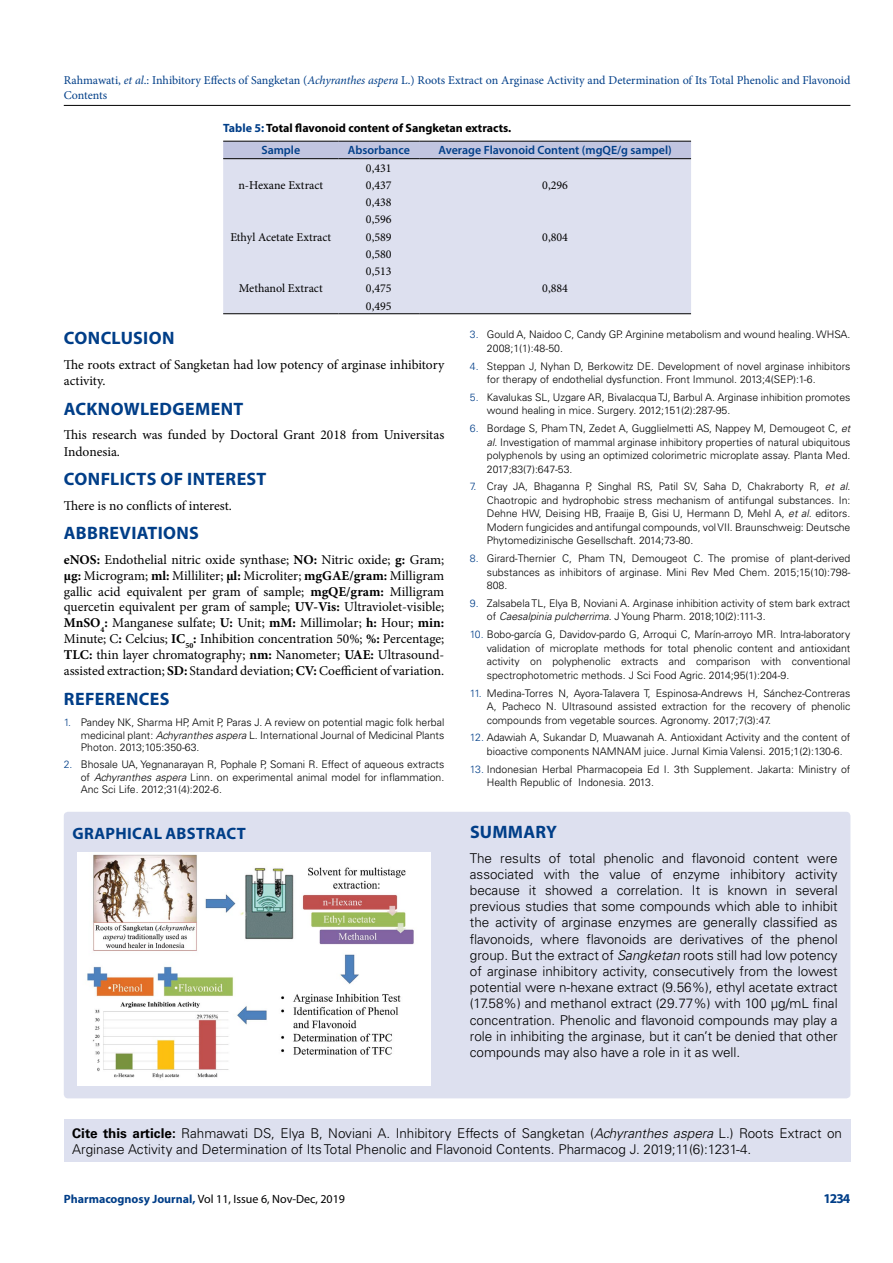
<style>
.page{position:relative;width:893px;height:1263px;background:#fff}
.page>*{position:absolute;margin:0;border:0;box-sizing:border-box;transform-origin:0 0}
.t1{font:700 18px "Myriad Pro";letter-spacing:.02em;color:#003e88}
.t2{font:700 16.5px "Myriad Pro";letter-spacing:.02em;color:#003e88}
.t3{font:300 13.5px/16.2px "Univers LT Std";color:#000;text-align:justify}
.t4{font:13.5px/15.9px "Minion Pro";color:#000}
.t5{font:700 13.5px "Myriad Pro";color:#003e88}
.t6{font:12px/14.4px "Minion Pro";color:#003e88}
.t7{font:12px/17.2px "Minion Pro";color:#000}
.t8{font:600 12px "Myriad Pro";color:#003e88}
.t9{font:700 12px "Myriad Pro";color:#000}
.t10{font:12px "Myriad Pro";color:#000}
.t11{font:300 10.5px/13.5px "Univers LT Std";color:#000;text-align:justify}
.s1{font-style:italic}
.s2{color:#003e88}
.s3{font-weight:700}
.s4{font-weight:700;color:#003e88}
</style>
<div class="page">
<hr style="left:64px;top:105px;width:786px;height:1px;background:#000">
<div style="left:223px;top:142px;width:468px;height:16px;background:#c1c5e0"></div>
<div style="left:223px;top:159px;width:468px;height:154px;background:#dde0ef"></div>
<hr style="left:223px;top:141px;width:115px;height:1px;background:#000">
<hr style="left:338px;top:141px;width:81px;height:1px;background:#000">
<hr style="left:419px;top:141px;width:272px;height:1px;background:#000">
<hr style="left:223px;top:158px;width:115px;height:1px;background:#000">
<hr style="left:338px;top:158px;width:81px;height:1px;background:#000">
<hr style="left:419px;top:158px;width:272px;height:1px;background:#000">
<hr style="left:223px;top:313px;width:115px;height:1px;background:#000">
<hr style="left:419px;top:313px;width:272px;height:1px;background:#000">
<hr style="left:338px;top:313px;width:81px;height:1px;background:#000">
<div style="left:64px;top:812px;width:786px;height:286px;background:#dde0ef;border-radius:4px"></div>
<img style="left:77px;top:852px;width:354px;height:233px">
<div style="left:64px;top:1119px;width:786px;height:43px;background:#dde0ef"></div>
<p class="t6" style="left:64px;top:73px;width:788px">Rahmawati, <span class="s1">et al</span>.: Inhibitory Effects of Sangketan (<span class="s1">Achyranthes aspera</span> L.) Roots Extract on Arginase Activity and Determination of Its Total Phenolic and Flavonoid<br>Contents</p>
<p class="t9" style="left:223px;top:120px;width:290px"><span class="s2">Table 5:</span> Total flavonoid content of Sangketan extracts.</p>
<p class="t8" style="left:261px;top:143px;width:40px">Sample</p>
<p class="t8" style="left:348px;top:143px;width:64px">Absorbance</p>
<p class="t8" style="left:438px;top:143px;width:235px">Average Flavonoid Content (mgQE/g sampel)</p>
<p class="t7" style="left:238px;top:176px;width:86px">n-Hexane Extract</p>
<p class="t7" style="left:366px;top:159px;width:27px">0,431<br>0,437</p>
<p class="t7" style="left:542px;top:176px;width:27px">0,296</p>
<p class="t7" style="left:230px;top:228px;width:102px">Ethyl Acetate Extract</p>
<p class="t7" style="left:239px;top:280px;width:85px">Methanol Extract</p>
<p class="t7" style="left:366px;top:194px;width:27px">0,438</p>
<p class="t7" style="left:366px;top:211px;width:27px">0,596<br>0,589</p>
<p class="t7" style="left:366px;top:245px;width:27px">0,580</p>
<p class="t7" style="left:366px;top:263px;width:27px">0,513<br>0,475</p>
<p class="t7" style="left:366px;top:297px;width:27px">0,495</p>
<h1 class="t1" style="left:64px;top:326px;width:112px">CONCLUSION</h1>
<p class="t4" style="left:64px;top:357px;width:382px">The roots extract of Sangketan had low potency of arginase inhibitory activity.</p>
<h1 class="t1" style="left:64px;top:397px;width:181px">ACKNOWLEDGEMENT</h1>
<p class="t4" style="left:64px;top:427px;width:382px">This research was funded by Doctoral Grant 2018 from Universitas<br>Indonesia.</p>
<h1 class="t1" style="left:64px;top:467px;width:204px">CONFLICTS OF INTEREST</h1>
<p class="t4" style="left:64px;top:498px;width:170px">There is no conflicts of interest.</p>
<h1 class="t1" style="left:64px;top:521px;width:137px">ABBREVIATIONS</h1>
<p class="t4" style="left:64px;top:551px;width:382px;text-align:justify"><span class="s3">eNOS:</span> Endothelial nitric oxide synthase; <span class="s3">NO:</span> Nitric oxide; <span class="s3">g:</span> Gram; <span class="s3">µg:</span> Microgram; <span class="s3">ml:</span> Milliliter; <span class="s3">µl:</span> Microliter; <span class="s3">mgGAE/gram:</span> Milligram gallic acid equivalent per gram of sample; <span class="s3">mgQE/gram:</span> Milligram quercetin equivalent per gram of sample; <span class="s3">UV-Vis:</span> Ultraviolet-visible; <span class="s3">MnSO</span><sub>4</sub><span class="s3">:</span> Manganese sulfate; <span class="s3">U:</span> Unit; <span class="s3">mM:</span> Millimolar; <span class="s3">h:</span> Hour; <span class="s3">min:<br></span>Minute; C<span class="s3">:</span> Celcius; <span class="s3">IC</span><sub>50</sub><span class="s3">:</span> Inhibition concentration 50%; <span class="s3">%:</span> Percentage; <span class="s3">TLC:</span> thin layer chromatography; <span class="s3">nm:</span> Nanometer; <span class="s3">UAE:</span> Ultrasound&shy;assisted extraction; <span class="s3">SD:</span> Standard deviation; <span class="s3">CV:</span> Coefficient of variation.</p>
<h1 class="t1" style="left:64px;top:687px;width:107px">REFERENCES</h1>
<p class="t11" style="left:81px;top:716px;width:365px;line-height:12.6px;text-indent:-17px"><span class="s2">1.</span> Pandey NK, Sharma HP, Amit P, Paras J. A review on potential magic folk herbal medicinal plant: <span class="s1">Achyranthes aspera</span> L. International Journal of Medicinal Plants Photon. 2013;105:350-63.</p>
<p class="t11" style="left:81px;top:758px;width:365px;line-height:12.6px;text-indent:-17px"><span class="s2">2.</span> Bhosale UA, Yegnanarayan R, Pophale P, Somani R. Effect of aqueous extracts of <span class="s1">Achyranthes aspera</span> Linn. on experimental animal model for inflammation.<br>Anc Sci Life. 2012;31(4):202-6.</p>
<p class="t7" style="left:542px;top:228px;width:27px">0,804</p>
<p class="t7" style="left:542px;top:280px;width:27px">0,884</p>
<p class="t11" style="left:487px;top:328px;width:365px;text-indent:-17px"><span class="s2">3.</span> Gould A, Naidoo C, Candy GP. Arginine metabolism and wound healing. WHSA.<br>2008;1(1):48-50.</p>
<p class="t11" style="left:487px;top:359px;width:365px;text-indent:-17px"><span class="s2">4.</span> Steppan J, Nyhan D, Berkowitz DE. Development of novel arginase inhibitors for therapy of endothelial dysfunction. Front Immunol. 2013;4(SEP):1-6.</p>
<p class="t11" style="left:487px;top:390px;width:365px;text-indent:-17px"><span class="s2">5.</span> Kavalukas SL, Uzgare AR, Bivalacqua TJ, Barbul A. Arginase inhibition promotes wound healing in mice. Surgery. 2012;151(2):287-95.</p>
<p class="t11" style="left:487px;top:422px;width:365px;text-indent:-17px"><span class="s2">6.</span> Bordage S, Pham TN, Zedet A, Gugglielmetti AS, Nappey M, Demougeot C, <span class="s1">et al</span>. Investigation of mammal arginase inhibitory properties of natural ubiquitous polyphenols by using an optimized colorimetric microplate assay. Planta Med.<br>2017;83(7):647-53.</p>
<p class="t11" style="left:487px;top:480px;width:365px;text-indent:-17px"><span class="s2">7.</span> Cray JA, Bhaganna P, Singhal RS, Patil SV, Saha D, Chakraborty R, <span class="s1">et al</span>.<br>Chaotropic and hydrophobic stress mechanism of antifungal substances. In:<br>Dehne HW, Deising HB, Fraaije B, Gisi U, Hermann D, Mehl A, <span class="s1">et al</span>. editors.<br>Modern fungicides and antifungal compounds, vol VII. Braunschweig: Deutsche Phytomedizinische Gesellschaft. 2014;73-80.</p>
<p class="t11" style="left:487px;top:552px;width:365px;text-indent:-17px"><span class="s2">8.</span> Girard-Thernier C, Pham TN, Demougeot C. The promise of plant-derived substances as inhibitors of arginase. Mini Rev Med Chem. 2015;15(10):798- 808.</p>
<p class="t11" style="left:487px;top:596px;width:365px;text-indent:-17px"><span class="s2">9.</span> Zalsabela TL, Elya B, Noviani A. Arginase inhibition activity of stem bark extract of <span class="s1">Caesalpinia pulcherrima</span>. J Young Pharm. 2018;10(2):111-3.</p>
<p class="t11" style="left:487px;top:628px;width:365px;text-indent:-17px"><span class="s2">10.</span> Bobo-garcía G, Davidov-pardo G, Arroqui C, Marín-arroyo MR. Intra-laboratory validation of microplate methods for total phenolic content and antioxidant activity on polyphenolic extracts and comparison with conventional spectrophotometric methods. J Sci Food Agric. 2014;95(1):204-9.</p>
<p class="t11" style="left:487px;top:686px;width:365px;text-indent:-17px"><span class="s2">11.</span> Medina-Torres N, Ayora-Talavera T, Espinosa-Andrews H, Sánchez-Contreras A, Pacheco N. Ultrasound assisted extraction for the recovery of phenolic compounds from vegetable sources. Agronomy. 2017;7(3):47.</p>
<p class="t11" style="left:487px;top:731px;width:365px;text-indent:-17px"><span class="s2">12.</span> Adawiah A, Sukandar D, Muawanah A. Antioxidant Activity and the content of bioactive components NAMNAM juice. Jurnal Kimia Valensi. 2015;1(2):130-6.</p>
<p class="t11" style="left:487px;top:762px;width:365px;text-indent:-17px"><span class="s2">13.</span> Indonesian Herbal Pharmacopeia Ed I. 3th Supplement. Jakarta: Ministry of<br>Health Republic of Indonesia. 2013.</p>
<h2 class="t2" style="left:72px;top:822px;width:175px">GRAPHICAL ABSTRACT</h2>
<h1 class="t1" style="left:470px;top:820px;width:88px">SUMMARY</h1>
<p class="t3" style="left:470px;top:850px;width:369px">The results of total phenolic and flavonoid content were associated with the value of enzyme inhibitory activity because it showed a correlation. It is known in several previous studies that some compounds which able to inhibit the activity of arginase enzymes are generally classified as flavonoids, where flavonoids are derivatives of the phenol group. But the extract of <span class="s1">Sangketan</span> roots still had low potency of arginase inhibitory activity, consecutively from the lowest potential were n-hexane extract (9.56%), ethyl acetate extract (17.58%) and methanol extract (29.77%) with 100 µg/mL final concentration. Phenolic and flavonoid compounds may play a role in inhibiting the arginase, but it can’t be denied that other compounds may also have a role in it as well.</p>
<p class="t3" style="left:72px;top:1125px;width:771px"><span class="s3">Cite this article:</span> Rahmawati DS, Elya B, Noviani A. Inhibitory Effects of Sangketan (<span class="s1">Achyranthes aspera</span> L.) Roots Extract on<br>Arginase Activity and Determination of Its Total Phenolic and Flavonoid Contents. Pharmacog J. 2019;11(6):1231-4.</p>
<p class="t10" style="left:64px;top:1191px;width:283px"><span class="s4">Pharmacognosy Journal,</span> Vol 11, Issue 6, Nov-Dec, 2019</p>
<p class="t5" style="left:823px;top:1189px;width:29px">1234</p>
</div>
